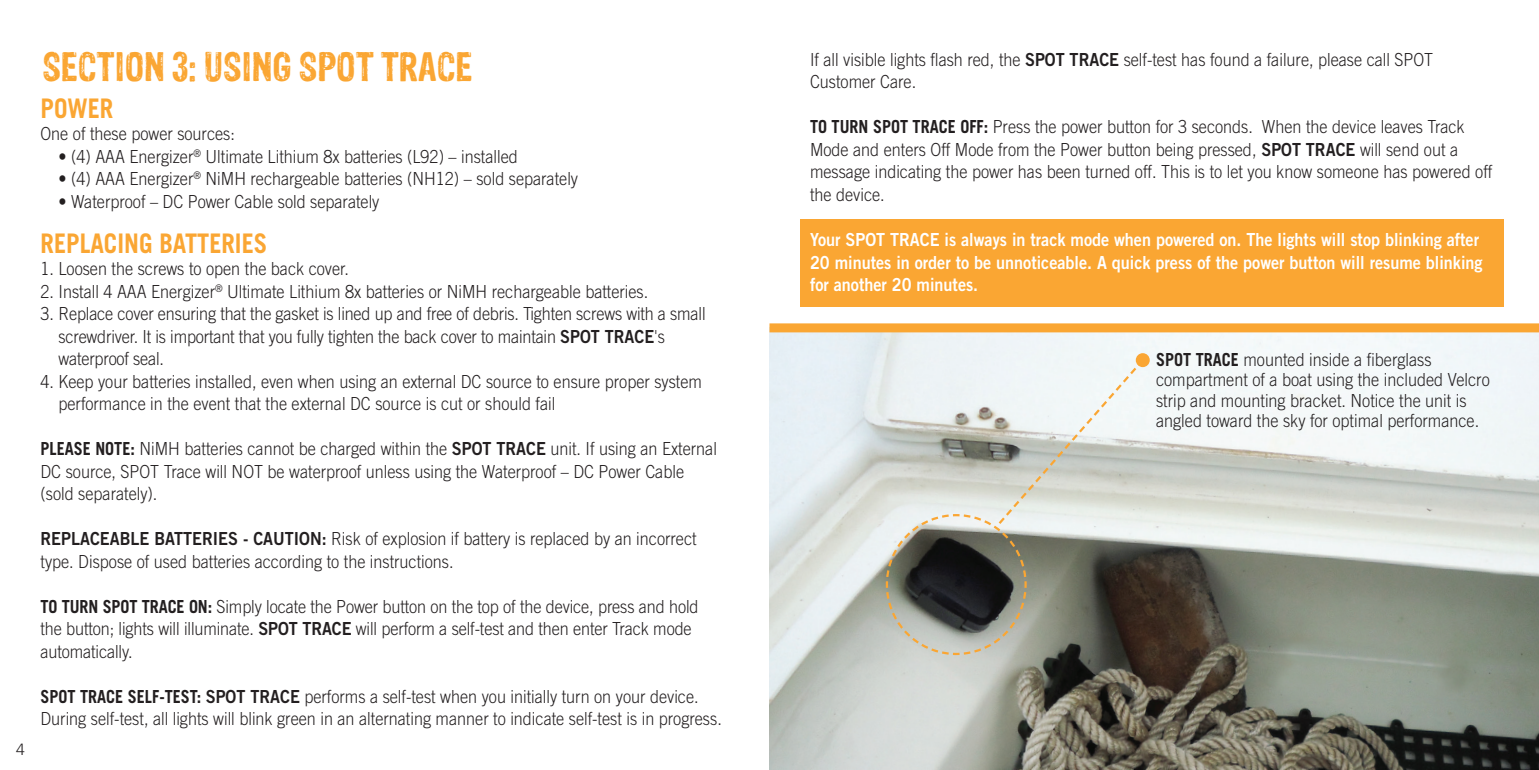
<style>
.page{position:relative;width:1539px;height:770px;background:#fff}
.page>*{position:absolute;margin:0;border:0;box-sizing:border-box;transform-origin:0 0}
.t1{font:33.75px "Sans Culottes";color:#faa633}
.t2{font:700 27px "Trade Gothic LT Std";color:#faa633;scale:.9 1}
.t3{font:300 18px/22.5px "Trade Gothic LT Std";color:#231f20;scale:.9 1}
.t4{font:18px/22.5px "Trade Gothic Bold Two";color:#fff;scale:.9 1}
.t5{font:300 15.75px "Trade Gothic LT Std";color:#231f20}
.s1{font-family:"Trade Gothic LT Std Bd 2";font-weight:400}
.s2{font-weight:700}
</style>
<div class="page">
<div style="left:800px;top:219px;width:703px;height:88px;background:#faa633"></div>
<img style="left:770px;top:332px;width:769px;height:438px">
<div style="left:769px;top:323px;width:770px;height:9px;background:#faa633"></div>
<svg style="left:885px;top:357px;width:261px;height:299px"></svg>
<div style="left:1136px;top:353px;width:14px;height:14px;background:#faa633;border-radius:50%"></div>
<p class="t5" style="left:16px;top:740px;width:10px">4</p>
<p class="t1" style="left:42px;top:42px;width:432px">SECTION 3: USING SPOT TRACE</p>
<p class="t3" style="left:810px;top:48px;width:694px">If all visible lights flash red, the <span class="s1">SPOT TRACE</span> self-test has found a failure, please call SPOT<br>Customer Care.</p>
<p class="t3" style="left:810px;top:115px;width:760px"><span class="s2">TO TURN SPOT TRACE OFF:</span> Press the power button for 3 seconds. When the device leaves Track Mode and enters Off Mode from the Power button being pressed, <span class="s1">SPOT TRACE</span> will send out a message indicating the power has been turned off. This is to let you know someone has powered off the device.</p>
<p class="t4" style="left:810px;top:228px;width:749px">Your SPOT TRACE is always in track mode when powered on. The lights will stop blinking after<br>20 minutes in order to be unnoticeable. A quick press of the power button will resume blinking for another 20 minutes.</p>
<p class="t2" style="left:40px;top:91px;width:83px">POWER</p>
<p class="t3" style="left:40px;top:122px;width:218px">One of these power sources:</p>
<p class="t3" style="left:58px;top:145px;width:512px">• (4) AAA Energizer<sup>®</sup> Ultimate Lithium 8x batteries (L92) – installed</p>
<p class="t3" style="left:58px;top:167px;width:579px">• (4) AAA Energizer<sup>®</sup> NiMH rechargeable batteries (NH12) – sold separately</p>
<p class="t3" style="left:58px;top:190px;width:358px">• Waterproof – DC Power Cable sold separately</p>
<p class="t2" style="left:40px;top:226px;width:254px">REPLACING BATTERIES</p>
<p class="t3" style="left:40px;top:257px;width:344px">1. Loosen the screws to open the back cover.</p>
<p class="t3" style="left:40px;top:280px;width:677px">2. Install 4 AAA Energizer<sup>®</sup> Ultimate Lithium 8x batteries or NiMH rechargeable batteries.</p>
<p class="t3" style="left:58px;top:302px;width:721px;text-indent:-18px">3. Replace cover ensuring that the gasket is lined up and free of debris. Tighten screws with a small screwdriver. It is important that you fully tighten the back cover to maintain <span class="s1">SPOT TRACE</span>'s waterproof seal.</p>
<p class="t3" style="left:58px;top:370px;width:717px;text-indent:-18px">4. Keep your batteries installed, even when using an external DC source to ensure proper system performance in the event that the external DC source is cut or should fail</p>
<p class="t3" style="left:40px;top:437px;width:753px"><span class="s2">PLEASE NOTE:</span> NiMH batteries cannot be charged within the <span class="s1">SPOT TRACE</span> unit. If using an External<br>DC source, SPOT Trace will NOT be waterproof unless using the Waterproof – DC Power Cable</p>
<p class="t3" style="left:40px;top:482px;width:131px">(sold separately).</p>
<p class="t3" style="left:40px;top:527px;width:731px"><span class="s1">REPLACEABLE BATTERIES - CAUTION:</span> Risk of explosion if battery is replaced by an incorrect type. Dispose of used batteries according to the instructions.</p>
<p class="t3" style="left:40px;top:595px;width:733px"><span class="s2">TO TURN SPOT TRACE ON:</span> Simply locate the Power button on the top of the device, press and hold the button; lights will illuminate. <span class="s1">SPOT TRACE</span> will perform a self-test and then enter Track mode automatically.</p>
<p class="t3" style="left:40px;top:685px;width:759px"><span class="s2">SPOT TRACE SELF-TEST:</span> <span class="s1">SPOT TRACE</span> performs a self-test when you initially turn on your device.<br>During self-test, all lights will blink green in an alternating manner to indicate self-test is in progress.</p>
<p class="t3" style="left:1156px;top:349px;width:372px;line-height:20.2px"><span class="s2">SPOT TRACE</span> mounted inside a fiberglass compartment of a boat using the included Velcro strip and mounting bracket. Notice the unit is angled toward the sky for optimal performance.</p>
</div>
